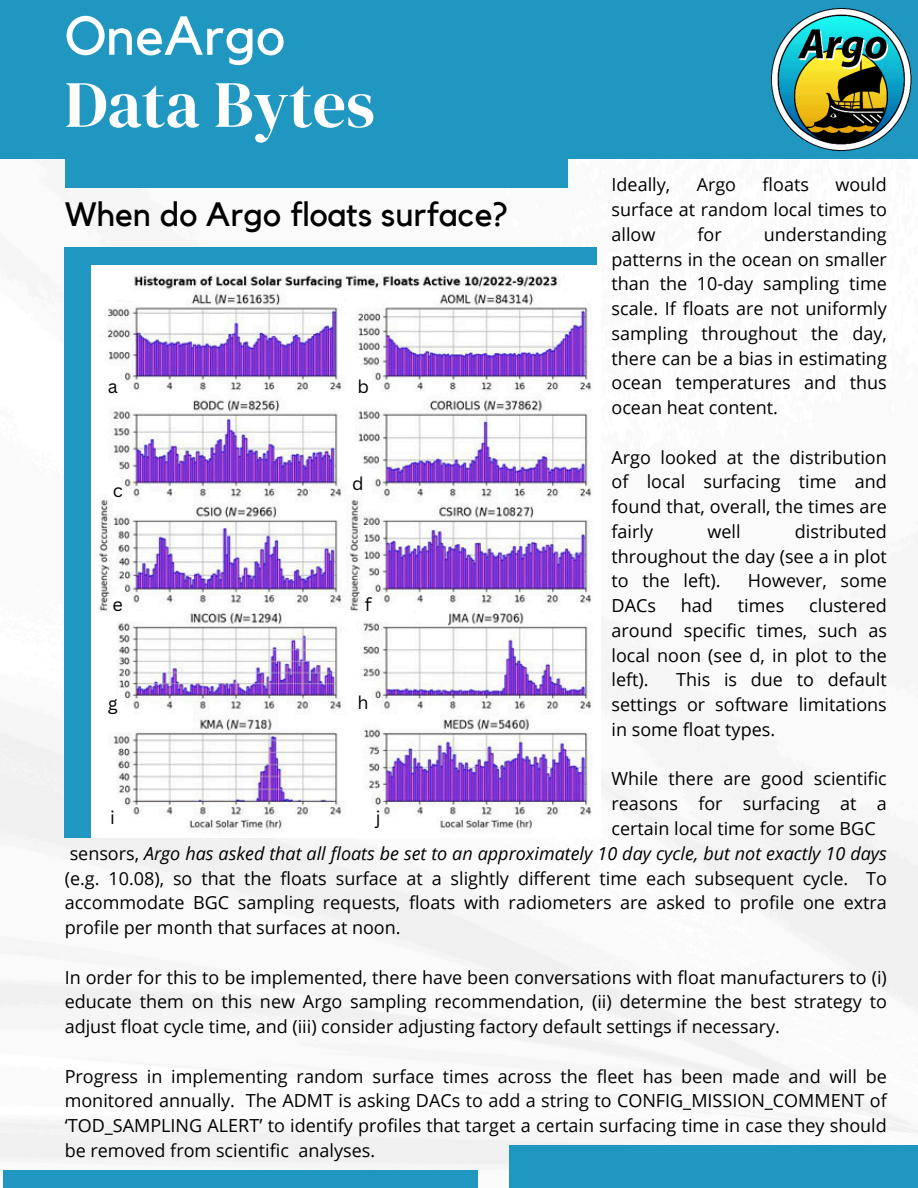
<style>
.page{position:relative;width:918px;height:1188px;background:#fff}
.page>*{position:absolute;margin:0;border:0;box-sizing:border-box;transform-origin:0 0}
.t1{font:66px "DM Serif Display";color:#fff}
.t2{font:54.15px "Kollektif";color:#fff}
.t3{font:33.75px "Kollektif";color:#000}
.t4{font:18px/24.8px "Open Sans";color:#000;text-align:justify}
.t5{font:18px "Canva Sans";color:#000}
.s1{font-style:italic}
</style>
<div class="page">
<img style="left:0;top:158px;width:918px;height:1030px">
<div style="left:65px;top:247px;width:532px;height:591px;background:#1f97c0"></div>
<div style="left:65px;top:0;width:503px;height:188px;background:#1f97c0"></div>
<div style="left:4px;top:1170px;width:474px;height:18px;background:#1f97c0"></div>
<div style="left:509px;top:1146px;width:409px;height:42px;background:#1f97c0"></div>
<div style="left:0;top:0;width:918px;height:158px;background:#1f97c0"></div>
<img style="left:771px;top:8px;width:140px;height:143px">
<img style="left:92px;top:265px;width:508px;height:573px">
<p class="t2" style="left:65px;top:11px;width:222px">OneArgo</p>
<p class="t1" style="left:65px;top:58px;width:312px">Data Bytes</p>
<p class="t3" style="left:65px;top:199px;width:445px">When do Argo floats surface?</p>
<p class="t5" style="left:108px;top:373px;width:12px">a</p>
<p class="t5" style="left:113px;top:478px;width:11px">c</p>
<p class="t5" style="left:357px;top:373px;width:13px">b</p>
<p class="t5" style="left:352px;top:471px;width:13px">d</p>
<p class="t5" style="left:113px;top:592px;width:12px">e</p>
<p class="t5" style="left:365px;top:592px;width:8px">f</p>
<p class="t5" style="left:108px;top:691px;width:11px">g</p>
<p class="t5" style="left:358px;top:690px;width:13px">h</p>
<p class="t5" style="left:110px;top:804px;width:6px">i</p>
<p class="t5" style="left:376px;top:804px;width:6px">j</p>
<p class="t4" style="left:612px;top:172px;width:60px">Ideally,</p>
<p class="t4" style="left:697px;top:172px;width:41px">Argo</p>
<p class="t4" style="left:763px;top:172px;width:48px">floats</p>
<p class="t4" style="left:612px;top:172px;width:277px;text-indent:224px">would surface at random local times to allow</p>
<p class="t4" style="left:698px;top:222px;width:26px">for</p>
<p class="t4" style="left:612px;top:222px;width:277px;text-indent:152px">understanding patterns in the ocean on smaller than the 10-day sampling time scale. If floats are not uniformly sampling throughout the day, there can be a bias in estimating ocean temperatures and thus ocean heat content.</p>
<p class="t4" style="left:612px;top:444px;width:277px">Argo looked at the distribution of local surfacing time and found that, overall, the times are fairly</p>
<p class="t4" style="left:612px;top:519px;width:277px;text-indent:183px">distributed throughout the day (see a in plot to the left).</p>
<p class="t4" style="left:707px;top:519px;width:35px">well</p>
<p class="t4" style="left:748px;top:568px;width:141px">However, some</p>
<p class="t4" style="left:612px;top:593px;width:277px;text-indent:198px">clustered around specific times, such as local noon (see d, in plot to the left).</p>
<p class="t4" style="left:612px;top:593px;width:46px">DACs</p>
<p class="t4" style="left:681px;top:593px;width:34px">had</p>
<p class="t4" style="left:738px;top:593px;width:48px">times</p>
<p class="t4" style="left:612px;top:667px;width:277px;text-indent:65px">This is due to default settings or software limitations in some float types.</p>
<p class="t4" style="left:612px;top:766px;width:277px">While there are good scientific reasons for surfacing at a certain local time for some BGC</p>
<p class="t4" style="left:65px;top:841px;width:824px">sensors, <span class="s1">Argo has asked that all floats be set to an approximately 10 day cycle, but not exactly 10 days </span>(e.g. 10.08), so that the floats surface at a slightly different time each subsequent cycle. To accommodate BGC sampling requests, floats with radiometers are asked to profile one extra profile per month that surfaces at noon.</p>
<h3 class="t4" style="left:65px;top:964px;width:824px">In order for this to be implemented, there have been conversations with float manufacturers to (i) educate them on this new Argo sampling recommendation, (ii) determine the best strategy to adjust float cycle time, and (iii) consider adjusting factory default settings if necessary.</h3>
<p class="t4" style="left:65px;top:1063px;width:824px">Progress in implementing random surface times across the fleet has been made and will be monitored annually. The ADMT is asking DACs to add a string to CONFIG_MISSION_COMMENT of ‘TOD_SAMPLING ALERT’ to identify profiles that target a certain surfacing time in case they should be removed from scientific analyses.</p>
</div>
